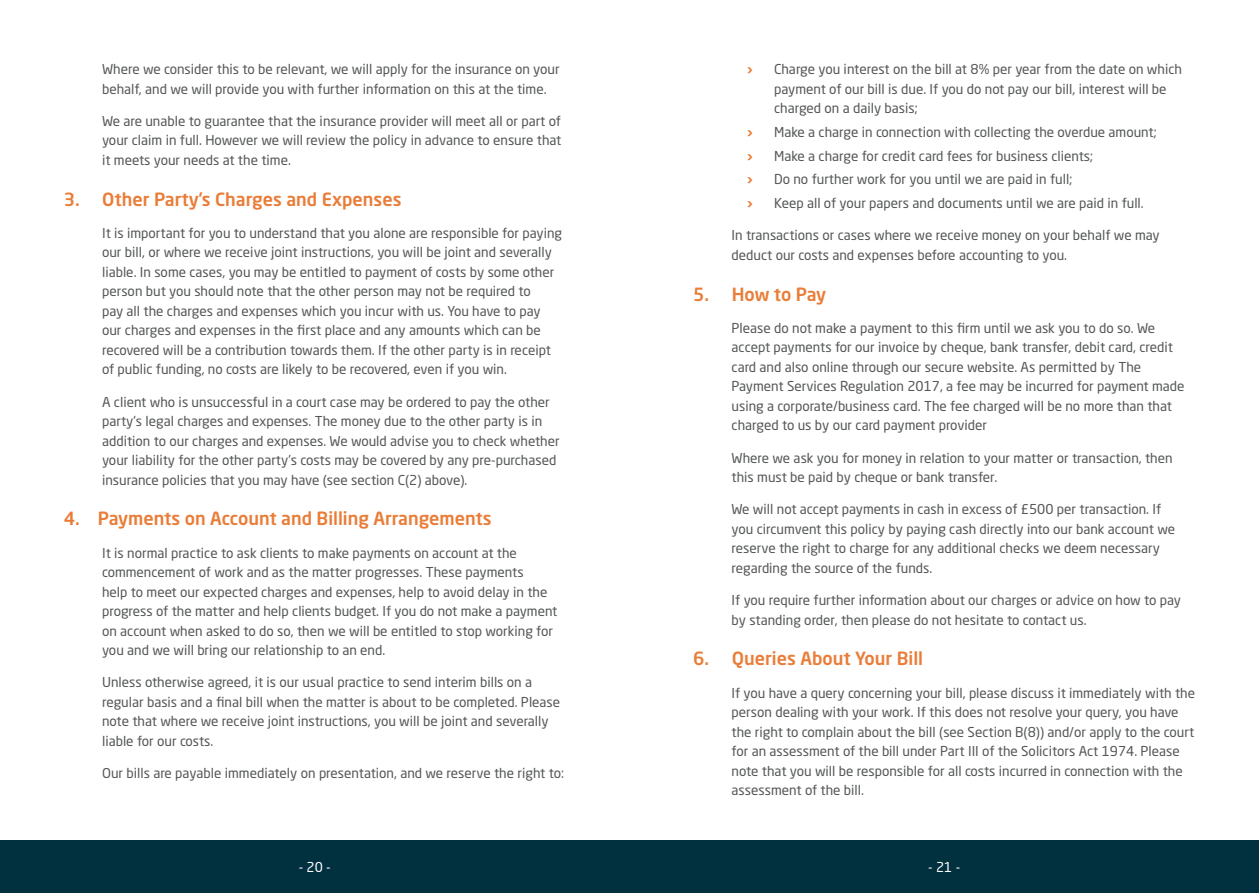
<style>
.page{position:relative;width:1259px;height:893px;background:#fff}
.page>*{position:absolute;margin:0;border:0;box-sizing:border-box;transform-origin:0 0}
.t1{font:500 18px "Neo Sans Std";color:#e97d38}
.t2{font:13.5px/19.5px "Neo Sans Std";color:#545755}
.t3{font:13.5px "Neo Sans Std";color:#fff}
.t4{font:700 13.5px "Neo Sans Std";color:#e97d38}
</style>
<div class="page">
<div style="left:0;top:840px;width:1259px;height:53px;background:#01303f"></div>
<p class="t2" style="left:102px;top:59px;width:459px">Where we consider this to be relevant, we will apply for the insurance on your behalf, and we will provide you with further information on this at the time.</p>
<p class="t2" style="left:102px;top:111px;width:461px;text-align:justify">We are unable to guarantee that the insurance provider will meet all or part of your claim in full. However we will review the policy in advance to ensure that it meets your needs at the time.</p>
<h1 class="t1" style="left:64px;top:188px;width:339px">3. Other Party’s Charges and Expenses</h1>
<p class="t2" style="left:102px;top:223px;width:461px">It is important for you to understand that you alone are responsible for paying our bill, or where we receive joint instructions, you will be joint and severally liable. In some cases, you may be entitled to payment of costs by some other person but you should note that the other person may not be required to<br>pay all the charges and expenses which you incur with us. You have to pay our charges and expenses in the first place and any amounts which can be recovered will be a contribution towards them. If the other party is in receipt of public funding, no costs are likely to be recovered, even if you win.</p>
<p class="t2" style="left:102px;top:392px;width:459px">A client who is unsuccessful in a court case may be ordered to pay the other party’s legal charges and expenses. The money due to the other party is in addition to our charges and expenses. We would advise you to check whether your liability for the other party’s costs may be covered by any pre-purchased insurance policies that you may have (see section C(2) above).</p>
<h1 class="t1" style="left:64px;top:507px;width:429px">4. Payments on Account and Billing Arrangements</h1>
<p class="t2" style="left:102px;top:543px;width:457px">It is normal practice to ask clients to make payments on account at the commencement of work and as the matter progresses. These payments<br>help to meet our expected charges and expenses, help to avoid delay in the progress of the matter and help clients budget. If you do not make a payment on account when asked to do so, then we will be entitled to stop working for you and we will bring our relationship to an end.</p>
<p class="t2" style="left:102px;top:672px;width:460px">Unless otherwise agreed, it is our usual practice to send interim bills on a regular basis and a final bill when the matter is about to be completed. Please note that where we receive joint instructions, you will be joint and severally liable for our costs.</p>
<p class="t2" style="left:102px;top:763px;width:463px">Our bills are payable immediately on presentation, and we reserve the right to:</p>
<p class="t4" style="left:747px;top:60px;width:7px">›</p>
<p class="t2" style="left:774px;top:59px;width:409px">Charge you interest on the bill at 8% per year from the date on which payment of our bill is due. If you do not pay our bill, interest will be charged on a daily basis;</p>
<p class="t4" style="left:747px;top:123px;width:7px">›</p>
<p class="t2" style="left:774px;top:122px;width:384px">Make a charge in connection with collecting the overdue amount;</p>
<p class="t4" style="left:747px;top:147px;width:7px">›</p>
<p class="t2" style="left:774px;top:146px;width:320px">Make a charge for credit card fees for business clients;</p>
<p class="t4" style="left:747px;top:171px;width:7px">›</p>
<p class="t2" style="left:774px;top:169px;width:300px">Do no further work for you until we are paid in full;</p>
<p class="t4" style="left:747px;top:194px;width:7px">›</p>
<p class="t2" style="left:774px;top:193px;width:371px">Keep all of your papers and documents until we are paid in full.</p>
<p class="t2" style="left:731px;top:225px;width:430px">In transactions or cases where we receive money on your behalf we may deduct our costs and expenses before accounting to you.</p>
<h1 class="t1" style="left:693px;top:283px;width:134px">5. How to Pay</h1>
<p class="t2" style="left:731px;top:318px;width:454px">Please do not make a payment to this firm until we ask you to do so. We accept payments for our invoice by cheque, bank transfer, debit card, credit card and also online through our secure website. As permitted by The Payment Services Regulation 2017, a fee may be incurred for payment made using a corporate/business card. The fee charged will be no more than that charged to us by our card payment provider</p>
<p class="t2" style="left:731px;top:448px;width:442px">Where we ask you for money in relation to your matter or transaction, then this must be paid by cheque or bank transfer.</p>
<p class="t2" style="left:731px;top:499px;width:445px">We will not accept payments in cash in excess of £500 per transaction. If you circumvent this policy by paying cash directly into our bank account we reserve the right to charge for any additional checks we deem necessary regarding the source of the funds.</p>
<p class="t2" style="left:731px;top:590px;width:451px">If you require further information about our charges or advice on how to pay by standing order, then please do not hesitate to contact us.</p>
<h1 class="t1" style="left:693px;top:647px;width:231px">6. Queries About Your Bill</h1>
<p class="t2" style="left:731px;top:683px;width:465px">If you have a query concerning your bill, please discuss it immediately with the person dealing with your work. If this does not resolve your query, you have the right to complain about the bill (see Section B(8)) and/or apply to the court for an assessment of the bill under Part III of the Solicitors Act 1974. Please note that you will be responsible for all costs incurred in connection with the assessment of the bill.</p>
<p class="t3" style="left:299px;top:858px;width:33px">- 20 -</p>
<p class="t3" style="left:928px;top:858px;width:33px">- 21 -</p>
</div>
